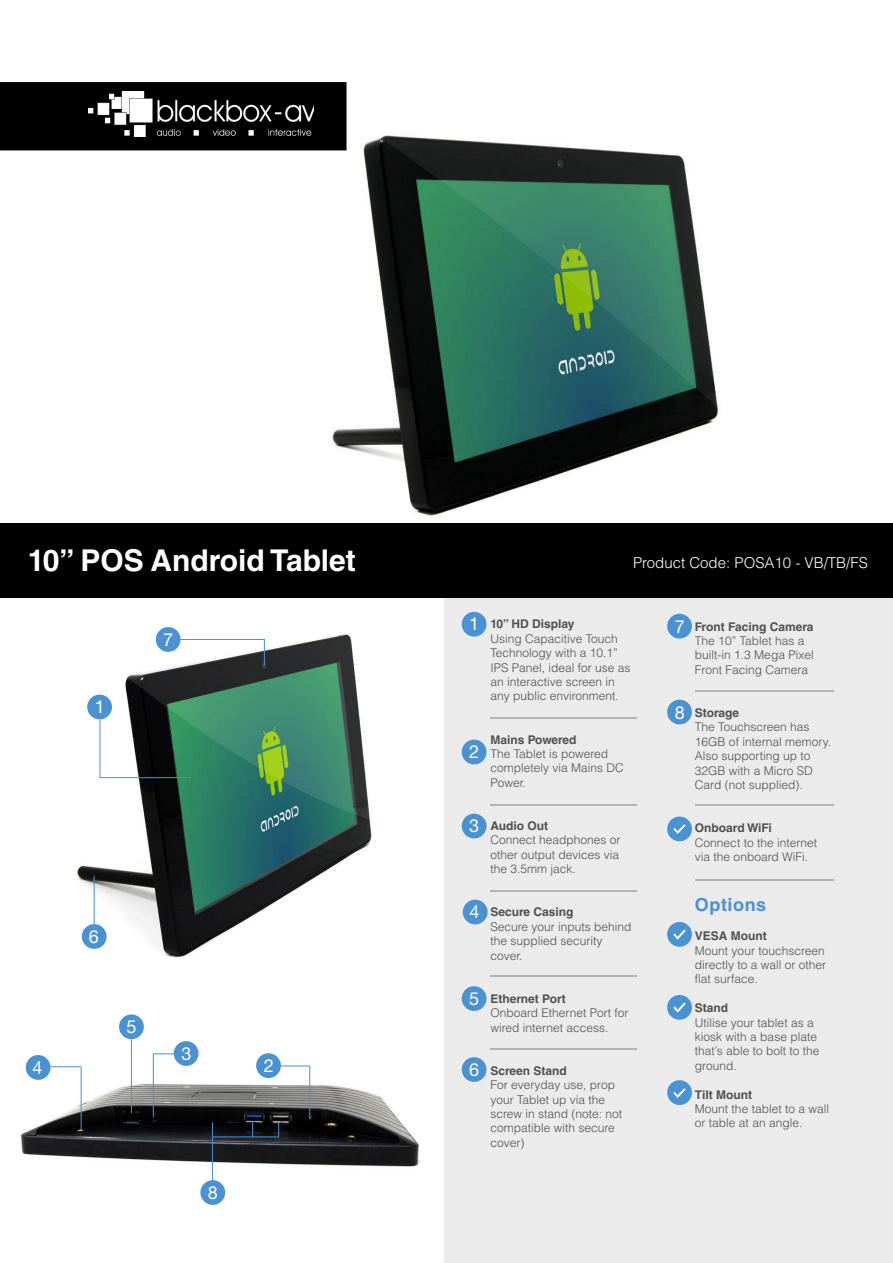
<style>
.page{position:relative;width:893px;height:1263px;background:#fff}
.page>*{position:absolute;margin:0;border:0;box-sizing:border-box;transform-origin:0 0}
.t1{font:700 30px "Helvetica LT Std";color:#fff}
.t2{font:18px "Helvetica Neue";color:#fff}
.t3{font:700 18px "Helvetica LT Std";letter-spacing:.03em;color:#4a91d1}
.t4{font:300 15px "Helvetica";color:#fff}
.t5{font:300 12px/14.4px "Helvetica";color:#50504f}
.t6{font:700 12px "Helvetica LT Std";color:#50504f}
</style>
<div class="page">
<img style="left:20px;top:1015px;width:400px;height:190px">
<img style="left:77px;top:627px;width:295px;height:331px">
<div style="left:0;top:523px;width:893px;height:75px;background:#000"></div>
<div style="left:444px;top:599px;width:449px;height:664px;background:#ebebeb"></div>
<hr style="left:490px;top:717px;width:146px;height:2px;background:#b4b4b4">
<hr style="left:695px;top:690px;width:138px;height:2px;background:#b4b4b4">
<hr style="left:490px;top:804px;width:146px;height:1px;background:#b4b4b4">
<div style="left:462px;top:612px;width:24px;height:25px;background:#4a92d2;border-radius:50%"></div>
<hr style="left:490px;top:890px;width:146px;height:1px;background:#b4b4b4">
<div style="left:462px;top:740px;width:24px;height:24px;background:#4a92d2;border-radius:50%"></div>
<div style="left:462px;top:814px;width:24px;height:24px;background:#4a92d2;border-radius:50%"></div>
<div style="left:463px;top:900px;width:25px;height:24px;background:#4a92d2;border-radius:50%"></div>
<div style="left:462px;top:1057px;width:24px;height:25px;background:#4a92d2;border-radius:50%"></div>
<div style="left:462px;top:986px;width:24px;height:25px;background:#4a92d2;border-radius:50%"></div>
<hr style="left:51px;top:1066px;width:30px;height:1px;background:#4a91d1">
<hr style="left:81px;top:1066px;width:1px;height:64px;background:#4a91d1">
<hr style="left:94px;top:875px;width:1px;height:51px;background:#4a91d1">
<hr style="left:180px;top:639px;width:85px;height:1px;background:#4a91d1">
<img style="left:301px;top:126px;width:417px;height:390px">
<hr style="left:131px;top:1039px;width:1px;height:74px;background:#4a91d1">
<hr style="left:212px;top:1136px;width:67px;height:1px;background:#4a91d1">
<div style="left:667px;top:922px;width:25px;height:25px;background:#4a92d2;border-radius:50%"></div>
<img style="left:673px;top:929px;width:15px;height:15px">
<div style="left:667px;top:995px;width:25px;height:25px;background:#4a92d2;border-radius:50%"></div>
<img style="left:673px;top:1002px;width:15px;height:15px">
<hr style="left:100px;top:777px;width:91px;height:1px;background:#4a91d1">
<hr style="left:100px;top:719px;width:1px;height:59px;background:#4a91d1">
<svg style="left:264px;top:639px;width:1px;height:26px"></svg>
<svg style="left:154px;top:1053px;width:20px;height:1px"></svg>
<hr style="left:153px;top:1053px;width:1px;height:64px;background:#4a91d1">
<hr style="left:212px;top:1122px;width:1px;height:61px;background:#4a91d1">
<div style="left:200px;top:1180px;width:25px;height:25px;background:#4a92d2;border-radius:50%"></div>
<svg style="left:252px;top:1122px;width:1px;height:14px"></svg>
<svg style="left:278px;top:1122px;width:1px;height:15px"></svg>
<hr style="left:279px;top:1065px;width:31px;height:1px;background:#4a91d1">
<hr style="left:309px;top:1066px;width:1px;height:52px;background:#4a91d1">
<div style="left:156px;top:627px;width:25px;height:25px;background:#4a92d2;border-radius:50%"></div>
<div style="left:87px;top:695px;width:25px;height:24px;background:#4a92d2;border-radius:50%"></div>
<div style="left:256px;top:1053px;width:25px;height:25px;background:#4a92d2;border-radius:50%"></div>
<div style="left:174px;top:1041px;width:25px;height:25px;background:#4a92d2;border-radius:50%"></div>
<div style="left:26px;top:1055px;width:25px;height:25px;background:#4a92d2;border-radius:50%"></div>
<div style="left:119px;top:1014px;width:25px;height:25px;background:#4a92d2;border-radius:50%"></div>
<div style="left:82px;top:924px;width:25px;height:25px;background:#4a92d2;border-radius:50%"></div>
<div style="left:667px;top:1080px;width:25px;height:25px;background:#4a92d2;border-radius:50%"></div>
<img style="left:673px;top:1083px;width:15px;height:19px">
<hr style="left:490px;top:975px;width:146px;height:1px;background:#b4b4b4">
<hr style="left:695px;top:804px;width:138px;height:1px;background:#b4b4b4">
<hr style="left:695px;top:880px;width:138px;height:1px;background:#b4b4b4">
<div style="left:667px;top:614px;width:25px;height:24px;background:#4a92d2;border-radius:50%"></div>
<div style="left:667px;top:816px;width:25px;height:25px;background:#4a92d2;border-radius:50%"></div>
<img style="left:673px;top:824px;width:15px;height:15px">
<div style="left:667px;top:700px;width:25px;height:24px;background:#4a92d2;border-radius:50%"></div>
<hr style="left:490px;top:1048px;width:146px;height:2px;background:#b4b4b4">
<div style="left:1px;top:83px;width:345px;height:67px;background:#000"></div>
<div style="left:0;top:82px;width:346px;height:68px;border:2px solid #000"></div>
<img style="left:88px;top:92px;width:226px;height:44px">
<h1 class="t1" style="left:28px;top:542px;width:330px">10” POS Android Tablet</h1>
<h2 class="t2" style="left:95px;top:696px;width:12px">1</h2>
<h2 class="t2" style="left:163px;top:629px;width:12px">7</h2>
<h2 class="t2" style="left:32px;top:1057px;width:12px">4</h2>
<h2 class="t2" style="left:89px;top:926px;width:12px">6</h2>
<h2 class="t2" style="left:127px;top:1016px;width:12px">5</h2>
<h2 class="t2" style="left:181px;top:1042px;width:12px">3</h2>
<h2 class="t2" style="left:208px;top:1182px;width:12px">8</h2>
<h2 class="t2" style="left:264px;top:1055px;width:12px">2</h2>
<p class="t4" style="left:633px;top:553px;width:236px">Product Code: POSA10 - VB/TB/FS</p>
<h2 class="t2" style="left:469px;top:613px;width:12px">1</h2>
<h2 class="t2" style="left:469px;top:741px;width:12px">2</h2>
<h2 class="t2" style="left:469px;top:815px;width:12px">3</h2>
<h2 class="t2" style="left:469px;top:901px;width:12px">4</h2>
<h2 class="t2" style="left:469px;top:988px;width:12px">5</h2>
<h2 class="t2" style="left:469px;top:1059px;width:12px">6</h2>
<p class="t6" style="left:490px;top:617px;width:86px">10” HD Display</p>
<p class="t5" style="left:490px;top:631px;width:142px">Using Capacitive Touch<br>Technology with a 10.1”<br>IPS Panel, ideal for use as an interactive screen in any public environment.</p>
<p class="t6" style="left:490px;top:732px;width:88px">Mains Powered</p>
<p class="t5" style="left:490px;top:746px;width:135px">The Tablet is powered completely via Mains DC<br>Power.</p>
<p class="t6" style="left:490px;top:818px;width:59px">Audio Out</p>
<p class="t5" style="left:490px;top:832px;width:132px;text-align:justify">Connect headphones or other output devices via the 3.5mm jack.</p>
<p class="t6" style="left:490px;top:905px;width:85px">Secure Casing</p>
<p class="t5" style="left:490px;top:919px;width:143px">Secure your inputs behind the supplied security cover.</p>
<p class="t6" style="left:490px;top:991px;width:77px">Ethernet Port</p>
<p class="t5" style="left:490px;top:1005px;width:140px">Onboard Ethernet Port for wired internet access.</p>
<p class="t6" style="left:490px;top:1063px;width:78px">Screen Stand</p>
<p class="t5" style="left:490px;top:1077px;width:133px">For everyday use, prop your Tablet up via the screw in stand (note: not compatible with secure cover)</p>
<h2 class="t2" style="left:675px;top:616px;width:12px">7</h2>
<h2 class="t2" style="left:675px;top:702px;width:12px">8</h2>
<p class="t6" style="left:695px;top:619px;width:120px">Front Facing Camera</p>
<p class="t5" style="left:695px;top:633px;width:120px">The 10” Tablet has a built-in 1.3 Mega Pixel<br>Front Facing Camera</p>
<p class="t6" style="left:695px;top:705px;width:46px">Storage</p>
<p class="t5" style="left:695px;top:719px;width:138px">The Touchscreen has<br>16GB of internal memory.<br>Also supporting up to<br>32GB with a Micro SD<br>Card (not supplied).</p>
<p class="t6" style="left:695px;top:821px;width:78px">Onboard WiFi</p>
<p class="t5" style="left:695px;top:835px;width:124px">Connect to the internet via the onboard WiFi.</p>
<h2 class="t3" style="left:695px;top:894px;width:73px">Options</h2>
<p class="t6" style="left:695px;top:929px;width:73px">VESA Mount</p>
<p class="t5" style="left:695px;top:943px;width:133px;text-align:justify">Mount your touchscreen directly to a wall or other flat surface.</p>
<p class="t6" style="left:695px;top:1001px;width:35px">Stand</p>
<p class="t5" style="left:695px;top:1015px;width:126px">Utilise your tablet as a kiosk with a base plate that’s able to bolt to the ground.</p>
<p class="t6" style="left:695px;top:1087px;width:59px">Tilt Mount</p>
<p class="t5" style="left:695px;top:1101px;width:136px">Mount the tablet to a wall or table at an angle.</p>
</div>
